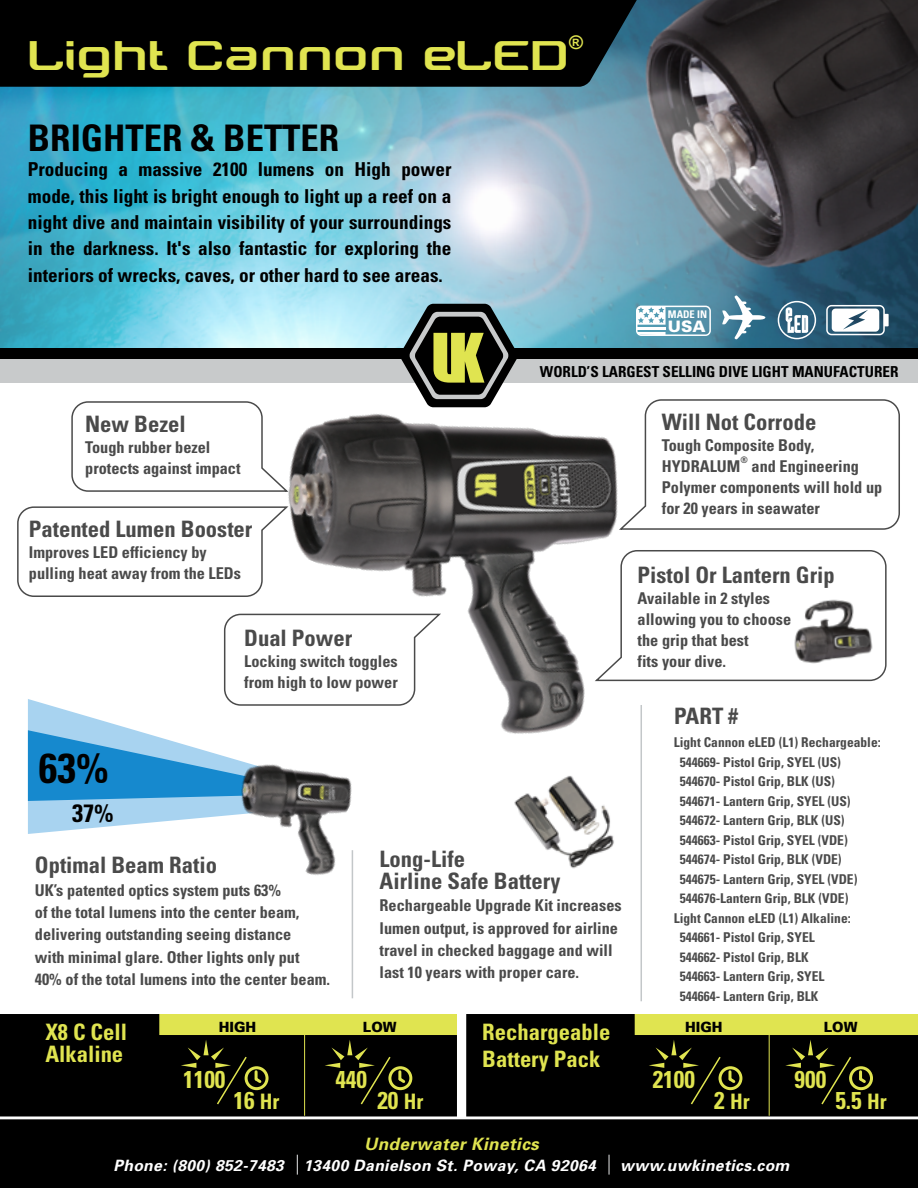
<style>
.page{position:relative;width:918px;height:1188px;background:#fff}
.page>*{position:absolute;margin:0;border:0;box-sizing:border-box;transform-origin:0 0}
.t1{font:43.5px "Tektrron";color:#e0e450}
.t2{font:700 condensed 41.85px "Univers";color:#000}
.t3{font:700 condensed 36.6px "Univers";color:#000}
.t4{font:700 condensed 25.05px "Univers";color:#000}
.t5{font:700 condensed 24.3px "Univers";color:#e0e450}
.t6{font:700 condensed 22.65px/22.4px "Univers";color:#4a4a4a}
.t7{font:700 condensed 22.65px/22.4px "Univers";color:#e0e450}
.t8{font:700 condensed 21.3px "Univers";color:#e0e450}
.t9{font:700 condensed 19.2px/26.4px "Univers";color:#000;text-align:justify}
.t10{font:18.75px "Arial Rounded MT Bold";color:#e0e450}
.t11{font:italic 700 17.1px "Univers";letter-spacing:.025em;color:#e0e450}
.t12{font:700 condensed 16.2px/21px "Univers";color:#4a4a4a}
.t13{font:900 15.75px "Univers";color:#fff}
.t14{font:italic 700 15.6px "Univers";letter-spacing:.025em;color:#fff}
.t15{font:700 condensed 15.15px "Univers";color:#000}
.t16{font:900 14.1px "Univers";color:#000}
.t17{font:700 condensed 13.5px "Univers";color:#4a4a4a}
.t18{font:700 condensed 10.5px "Univers";color:#fff}
.t19{font:700 condensed 9px "Univers";color:#4a4a4a}
.s1{font-size:21.3px}
.s2{font-size:24.3px}
</style>
<div class="page">
<img style="left:0;top:0;width:918px;height:348px">
<div style="left:0;top:0;width:640px;height:87px;background:#000"></div>
<div style="left:0;top:351px;width:918px;height:32px;background:#c8cacb"></div>
<div style="left:0;top:348px;width:918px;height:11px;background:#000"></div>
<hr style="left:352px;top:850px;width:1px;height:148px;background:#c3c7c9">
<hr style="left:641px;top:705px;width:1px;height:296px;background:#c3c7c9">
<div style="left:0;top:1119px;width:918px;height:69px;background:#000"></div>
<div style="left:826px;top:305px;width:59px;height:30px;border:2px solid #fff;border-radius:5px"></div>
<svg style="left:832px;top:309px;width:57px;height:23px"></svg>
<svg style="left:727px;top:295px;width:38px;height:44px"></svg>
<svg style="left:786px;top:307px;width:22px;height:26px"></svg>
<div style="left:778px;top:301px;width:38px;height:38px;border:2px solid #fff;border-radius:50%"></div>
<svg style="left:71px;top:401px;width:93px;height:91px"></svg>
<svg style="left:727px;top:399px;width:173px;height:131px"></svg>
<svg style="left:727px;top:550px;width:160px;height:132px"></svg>
<svg style="left:17px;top:506px;width:147px;height:91px"></svg>
<svg style="left:28px;top:699px;width:136px;height:135px"></svg>
<svg style="left:0;top:1014px;width:457px;height:102px;background:#27280e"></svg>
<svg style="left:466px;top:1014px;width:452px;height:102px;background:#26270e"></svg>
<div style="left:245px;top:1066px;width:24px;height:24px;border:3px solid #e0e450;border-radius:50%"></div>
<svg style="left:181px;top:1040px;width:83px;height:66px;background:#131306"></svg>
<div style="left:388px;top:1066px;width:24px;height:24px;border:3px solid #e0e450;border-radius:50%"></div>
<svg style="left:325px;top:1040px;width:83px;height:66px;background:#131306"></svg>
<div style="left:719px;top:1066px;width:23px;height:24px;border:3px solid #e0e450;border-radius:50%"></div>
<svg style="left:649px;top:1040px;width:89px;height:66px;background:#121206"></svg>
<div style="left:849px;top:1066px;width:24px;height:24px;border:3px solid #e0e450;border-radius:50%"></div>
<svg style="left:785px;top:1040px;width:84px;height:66px;background:#131306"></svg>
<hr style="left:304px;top:1014px;width:1px;height:102px;background:#e0e450">
<hr style="left:769px;top:1014px;width:1px;height:102px;background:#e0e450">
<svg style="left:297px;top:1155px;width:1px;height:20px"></svg>
<svg style="left:609px;top:1155px;width:1px;height:20px"></svg>
<img style="left:528px;top:825px;width:86px;height:44px">
<img style="left:164px;top:278px;width:563px;height:547px">
<img style="left:197px;top:720px;width:191px;height:186px">
<img style="left:780px;top:586px;width:101px;height:89px">
<h1 class="t1" style="left:28px;top:31px;width:543px">Light Cannon eLED</h1>
<p class="t10" style="left:569px;top:32px;width:15px">®</p>
<h3 class="t3" style="left:28px;top:116px;width:313px">BRIGHTER &amp; BETTER</h3>
<p class="t9" style="left:28px;top:156px;width:425px">Producing a massive 2100 lumens on High power mode, this light is bright enough to light up a reef on a night dive and maintain visibility of your surroundings in the darkness. It's also fantastic for exploring the interiors of wrecks, caves, or other hard to see areas.</p>
<h3 class="t6" style="left:85px;top:413px;width:102px">New Bezel</h3>
<p class="t12" style="left:85px;top:437px;width:157px">Tough rubber bezel protects against impact</p>
<h3 class="t6" style="left:29px;top:518px;width:225px">Patented Lumen Booster</h3>
<p class="t12" style="left:29px;top:542px;width:214px">Improves LED efficiency by pulling heat away from the LEDs</p>
<h3 class="t6" style="left:244px;top:626px;width:110px">Dual Power</h3>
<p class="t12" style="left:244px;top:650px;width:155px">Locking switch toggles from high to low power</p>
<p class="t18" style="left:668px;top:308px;width:41px">MADE IN</p>
<p class="t13" style="left:668px;top:316px;width:39px">USA</p>
<p class="t15" style="left:540px;top:362px;width:360px">WORLD’S LARGEST SELLING DIVE LIGHT MANUFACTURER</p>
<h3 class="t6" style="left:662px;top:410px;width:156px">Will Not Corrode</h3>
<p class="t12" style="left:662px;top:435px;width:154px">Tough Composite Body,<br>HYDRALUM</p>
<p class="t19" style="left:740px;top:454px;width:9px">®</p>
<p class="t12" style="left:662px;top:456px;width:222px;text-indent:90px">and Engineering<br>Polymer components will hold up for 20 years in seawater</p>
<h3 class="t6" style="left:638px;top:564px;width:199px">Pistol Or Lantern Grip</h3>
<p class="t12" style="left:638px;top:588px;width:155px">Available in 2 styles allowing you to choose the grip that best<br>fits your dive.</p>
<h2 class="t2" style="left:39px;top:742px;width:71px">63%</h2>
<h3 class="t4" style="left:72px;top:798px;width:43px">37%</h3>
<h3 class="t6" style="left:35px;top:854px;width:184px">Optimal Beam Ratio</h3>
<p class="t12" style="left:35px;top:878px;width:297px;line-height:22.4px">UK’s patented optics system puts 63%<br>of the total lumens into the center beam, delivering outstanding seeing distance<br>with minimal glare. Other lights only put 40% of the total lumens into the center beam.</p>
<h3 class="t6" style="left:380px;top:847px;width:182px">Long-Life<br>Airline Safe Battery</h3>
<p class="t12" style="left:380px;top:894px;width:244px;line-height:22.4px">Rechargeable Upgrade Kit increases lumen output, is approved for airline travel in checked baggage and will last 10 years with proper care.</p>
<h3 class="t6" style="left:674px;top:704px;width:66px">PART #</h3>
<p class="t17" style="left:674px;top:734px;width:208px">Light Cannon eLED (L1) Rechargeable:</p>
<p class="t17" style="left:680px;top:754px;width:163px">544669- Pistol Grip, SYEL (US)</p>
<p class="t17" style="left:680px;top:773px;width:157px">544670- Pistol Grip, BLK (US)</p>
<p class="t17" style="left:680px;top:793px;width:172px">544671- Lantern Grip, SYEL (US)</p>
<p class="t17" style="left:680px;top:812px;width:166px">544672- Lantern Grip, BLK (US)</p>
<p class="t17" style="left:680px;top:832px;width:169px">544663- Pistol Grip, SYEL (VDE)</p>
<p class="t17" style="left:680px;top:851px;width:163px">544674- Pistol Grip, BLK (VDE)</p>
<p class="t17" style="left:680px;top:871px;width:179px">544675- Lantern Grip, SYEL (VDE)</p>
<p class="t17" style="left:680px;top:890px;width:170px">544676-Lantern Grip, BLK (VDE)</p>
<p class="t17" style="left:674px;top:910px;width:178px">Light Cannon eLED (L1) Alkaline:</p>
<p class="t17" style="left:680px;top:929px;width:136px">544661- Pistol Grip, SYEL</p>
<p class="t17" style="left:680px;top:949px;width:130px">544662- Pistol Grip, BLK</p>
<p class="t17" style="left:680px;top:968px;width:146px">544663- Lantern Grip, SYEL</p>
<p class="t17" style="left:680px;top:988px;width:140px">544664- Lantern Grip, BLK</p>
<p class="t16" style="left:219px;top:1018px;width:39px">HIGH</p>
<p class="t16" style="left:363px;top:1018px;width:35px">LOW</p>
<p class="t16" style="left:685px;top:1018px;width:39px">HIGH</p>
<p class="t16" style="left:824px;top:1018px;width:35px">LOW</p>
<h3 class="t7" style="left:45px;top:1020px;width:83px">X8 C Cell<br>Alkaline</h3>
<h3 class="t7" style="left:482px;top:1018px;width:130px;line-height:27px">Rechargeable<br>Battery Pack</h3>
<h3 class="t5" style="left:183px;top:1064px;width:44px">1100</h3>
<h3 class="t5" style="left:234px;top:1086px;width:48px">16 <span class="s1">Hr</span></h3>
<h3 class="t5" style="left:335px;top:1064px;width:33px">440</h3>
<h3 class="t5" style="left:653px;top:1064px;width:44px">2100</h3>
<h3 class="t5" style="left:795px;top:1064px;width:33px">900</h3>
<h3 class="t5" style="left:377px;top:1086px;width:48px">20 <span class="s1">Hr</span></h3>
<h3 class="t8" style="left:714px;top:1089px;width:37px"><span class="s2">2</span> Hr</h3>
<h3 class="t5" style="left:835px;top:1086px;width:53px">5.5 <span class="s1">Hr</span></h3>
<p class="t11" style="left:364px;top:1133px;width:176px">Underwater Kinetics</p>
<p class="t14" style="left:113px;top:1155px;width:484px">Phone: (800) 852-7483 13400 Danielson St. Poway, CA 92064</p>
<p class="t14" style="left:620px;top:1155px;width:171px">www.uwkinetics.com</p>
</div>
